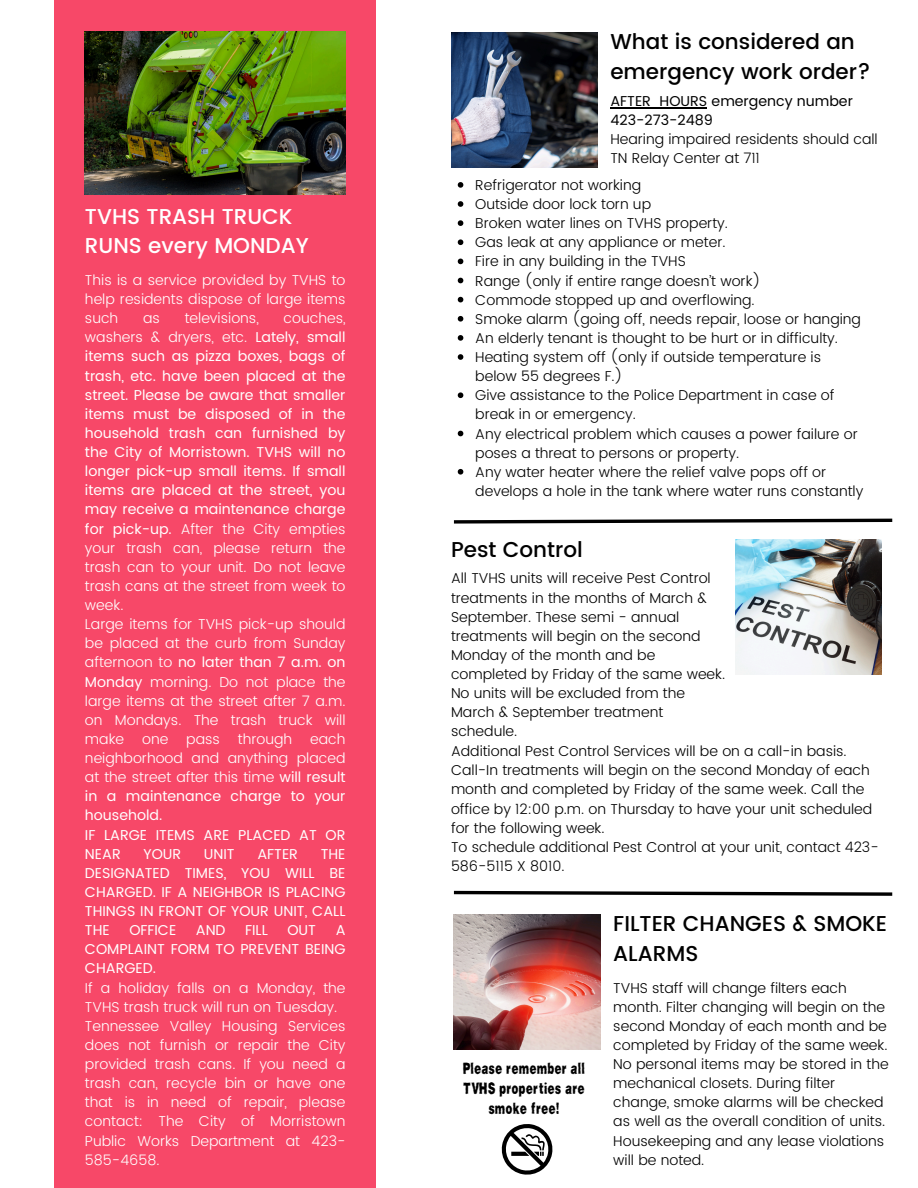
<style>
.page{position:relative;width:918px;height:1188px;background:#fff}
.page>*{position:absolute;margin:0;border:0;box-sizing:border-box;transform-origin:0 0}
.t1{font:500 21.45px/29.2px "Poppins";color:#000}
.t2{font:500 21.45px/29.2px "Poppins";color:#fff}
.t3{font:14.85px/20.2px "Scary Stories";color:#000;text-align:center}
.t4{font:300 14.25px/19.2px "Poppins";color:#000}
.t5{font:300 14.25px/19.2px "Poppins";color:#fff;text-align:justify}
.t6{font:14.25px/19.2px "Poppins";color:#fff;text-align:justify}
.t7{font:14.25px/19.2px "Poppins";color:#000}
.s1{font-weight:300}
.s2{font-weight:400}
</style>
<div class="page">
<div style="left:54px;top:0;width:322px;height:1188px;background:#f74868"></div>
<img style="left:85px;top:31px;width:261px;height:163px">
<img style="left:735px;top:539px;width:147px;height:135px">
<img style="left:454px;top:914px;width:146px;height:135px">
<img style="left:451px;top:32px;width:146px;height:135px">
<svg style="left:453px;top:518px;width:440px;height:6px"></svg>
<svg style="left:453px;top:890px;width:440px;height:6px"></svg>
<svg style="left:458px;top:182px;width:5px;height:6px"></svg>
<svg style="left:458px;top:201px;width:5px;height:6px"></svg>
<svg style="left:458px;top:220px;width:5px;height:6px"></svg>
<svg style="left:458px;top:239px;width:5px;height:6px"></svg>
<svg style="left:458px;top:259px;width:5px;height:5px"></svg>
<svg style="left:458px;top:278px;width:5px;height:5px"></svg>
<svg style="left:458px;top:297px;width:5px;height:5px"></svg>
<svg style="left:458px;top:316px;width:5px;height:6px"></svg>
<svg style="left:458px;top:335px;width:5px;height:6px"></svg>
<svg style="left:458px;top:354px;width:5px;height:6px"></svg>
<svg style="left:458px;top:392px;width:5px;height:6px"></svg>
<svg style="left:458px;top:431px;width:5px;height:5px"></svg>
<svg style="left:458px;top:469px;width:5px;height:6px"></svg>
<hr style="left:610px;top:107px;width:41px;height:1px;background:#000">
<hr style="left:660px;top:107px;width:47px;height:1px;background:#000">
<svg style="left:502px;top:1124px;width:50px;height:51px"></svg>
<p class="t2" style="left:85px;top:202px;width:225px">TVHS TRASH TRUCK<br>RUNS every MONDAY</p>
<p class="t5" style="left:85px;top:270px;width:262px">This is a service provided by TVHS to help residents dispose of large items such</p>
<p class="t5" style="left:143px;top:309px;width:18px">as</p>
<p class="t5" style="left:185px;top:309px;width:76px">televisions,</p>
<p class="t6" style="left:85px;top:309px;width:262px;text-indent:199px"><span class="s1">couches, washers &amp; dryers, etc.</span> Lately, small items such as pizza boxes, bags of trash, etc. have been placed at the street. Please be aware that smaller items must be disposed of in the household trash can furnished by the City of Morristown. TVHS will no longer pick-up small items. If small items are placed at the street, you may receive a maintenance charge for pick-up. <span class="s1">After the City empties your trash can, please return the trash can to your unit. Do not leave trash cans at the street from week to week.</span></p>
<p class="t5" style="left:85px;top:615px;width:262px">Large items for TVHS pick-up should be placed at the curb from Sunday afternoon to <span class="s2">no later than 7 a.m. on Monday</span> morning. Do not place the large items at the street after 7 a.m. on Mondays. The trash truck will make</p>
<p class="t5" style="left:85px;top:729px;width:262px;text-indent:225px">each neighborhood and anything placed at the street after this time <span class="s2">will result in a maintenance charge to your household.</span></p>
<h2 class="t6" style="left:85px;top:825px;width:262px">IF LARGE ITEMS ARE PLACED AT OR<br>NEAR</h2>
<p class="t5" style="left:142px;top:729px;width:28px">one</p>
<p class="t5" style="left:186px;top:729px;width:35px">pass</p>
<p class="t5" style="left:238px;top:729px;width:56px">through</p>
<h2 class="t6" style="left:144px;top:844px;width:39px">YOUR</h2>
<h2 class="t6" style="left:204px;top:844px;width:32px">UNIT</h2>
<h2 class="t6" style="left:257px;top:844px;width:42px">AFTER</h2>
<h2 class="t6" style="left:85px;top:844px;width:262px;text-indent:236px">THE DESIGNATED TIMES, YOU WILL BE CHARGED. IF A NEIGHBOR IS PLACING THINGS IN FRONT OF YOUR UNIT, CALL THE</h2>
<h2 class="t6" style="left:129px;top:921px;width:48px">OFFICE</h2>
<h2 class="t6" style="left:196px;top:921px;width:31px">AND</h2>
<h2 class="t6" style="left:245px;top:921px;width:24px">FILL</h2>
<h2 class="t6" style="left:287px;top:921px;width:30px">OUT</h2>
<h2 class="t6" style="left:85px;top:921px;width:262px;text-indent:251px">A COMPLAINT FORM TO PREVENT BEING CHARGED.</h2>
<p class="t5" style="left:85px;top:978px;width:262px">If a holiday falls on a Monday, the<br>TVHS trash truck will run on Tuesday.</p>
<p class="t5" style="left:85px;top:1016px;width:262px">Tennessee Valley Housing Services does not furnish or repair the City provided trash cans. If you need a trash can, recycle bin or have one that is in need of repair, please contact: The City of Morristown Public Works Department at 423- 585-4658.</p>
<p class="t1" style="left:610px;top:27px;width:262px">What is considered an emergency work order?</p>
<p class="t7" style="left:610px;top:91px;width:244px">AFTER HOURS emergency number<br>423-273-2489</p>
<p class="t4" style="left:610px;top:130px;width:269px">Hearing impaired residents should call<br>TN Relay Center at 711</p>
<p class="t4" style="left:475px;top:175px;width:167px">Refrigerator not working</p>
<p class="t4" style="left:475px;top:195px;width:177px">Outside door lock torn up</p>
<p class="t4" style="left:475px;top:214px;width:254px">Broken water lines on TVHS property.</p>
<p class="t4" style="left:475px;top:233px;width:252px">Gas leak at any appliance or meter.</p>
<h2 class="t4" style="left:475px;top:252px;width:212px">Fire in any building in the TVHS</h2>
<p class="t4" style="left:475px;top:271px;width:287px">Range (only if entire range doesn’t work)</p>
<p class="t4" style="left:475px;top:290px;width:281px">Commode stopped up and overflowing.</p>
<p class="t4" style="left:475px;top:309px;width:387px">Smoke alarm (going off, needs repair, loose or hanging</p>
<p class="t4" style="left:475px;top:328px;width:364px">An elderly tenant is thought to be hurt or in difficulty.</p>
<p class="t4" style="left:475px;top:348px;width:347px">Heating system off (only if outside temperature is below 55 degrees F.)</p>
<p class="t4" style="left:475px;top:386px;width:361px">Give assistance to the Police Department in case of break in or emergency.</p>
<p class="t4" style="left:475px;top:424px;width:384px">Any electrical problem which causes a power failure or poses a threat to persons or property.</p>
<p class="t4" style="left:475px;top:462px;width:390px">Any water heater where the relief valve pops off or develops a hole in the tank where water runs constantly</p>
<h2 class="t1" style="left:451px;top:535px;width:133px">Pest Control</h2>
<p class="t4" style="left:451px;top:569px;width:276px">All TVHS units will receive Pest Control treatments in the months of March &amp;<br>September. These semi - annual treatments will begin on the second<br>Monday of the month and be completed by Friday of the same week.<br>No units will be excluded from the<br>March &amp; September treatment schedule.</p>
<p class="t4" style="left:451px;top:742px;width:397px">Additional Pest Control Services will be on a call-in basis.</p>
<p class="t4" style="left:451px;top:761px;width:423px">Call-In treatments will begin on the second Monday of each month and completed by Friday of the same week. Call the office by 12:00 p.m. on Thursday to have your unit scheduled for the following week.</p>
<p class="t4" style="left:451px;top:837px;width:429px">To schedule additional Pest Control at your unit, contact 423-<br>586-5115 X 8010.</p>
<p class="t3" style="left:463px;top:1058px;width:124px">Please remember all<br>TVHS properties are smoke free!</p>
<p class="t1" style="left:613px;top:909px;width:275px">FILTER CHANGES &amp; SMOKE<br>ALARMS</p>
<p class="t4" style="left:613px;top:978px;width:277px">TVHS staff will change filters each month. Filter changing will begin on the second Monday of each month and be completed by Friday of the same week.<br>No personal items may be stored in the mechanical closets. During filter change, smoke alarms will be checked as well as the overall condition of units.<br>Housekeeping and any lease violations will be noted.</p>
</div>
